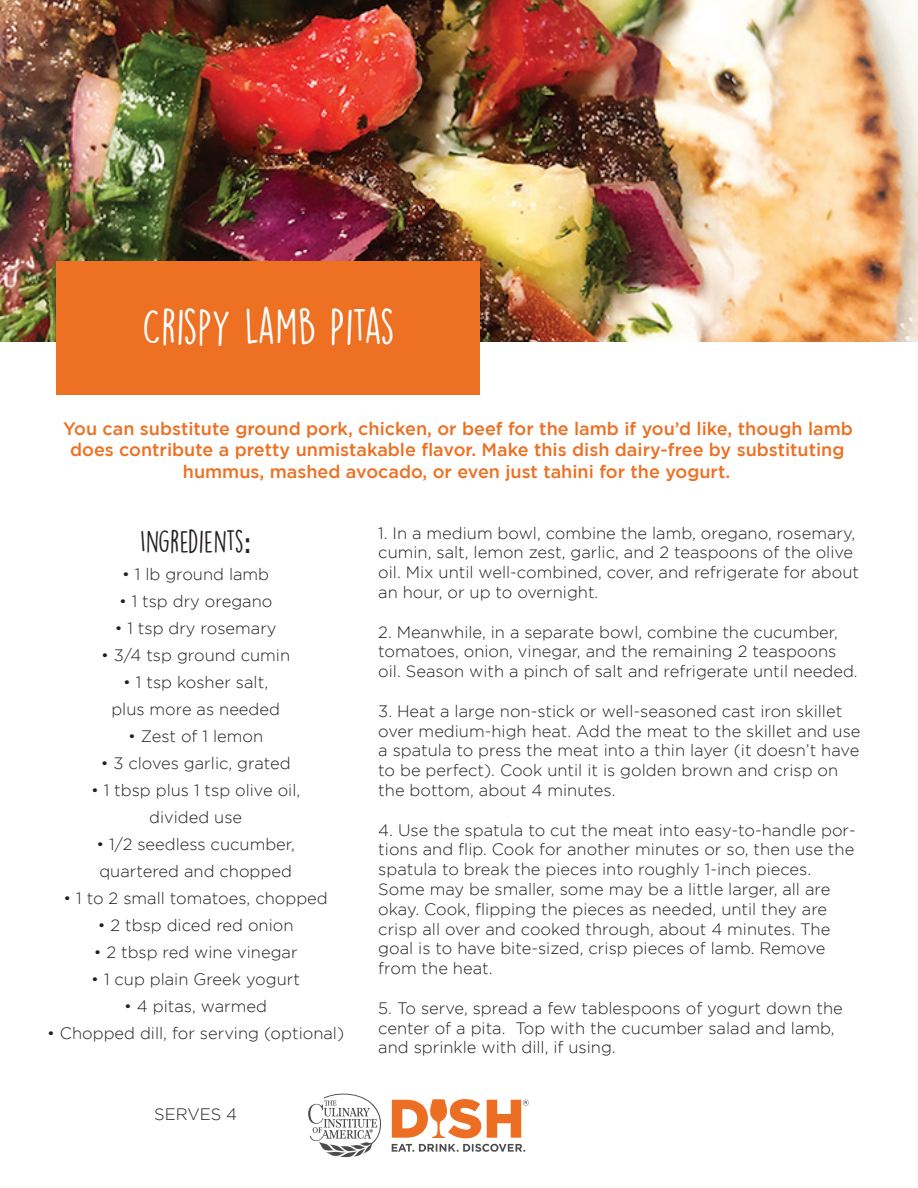
<style>
.page{position:relative;width:918px;height:1188px;background:#fff}
.page>*{position:absolute;margin:0;border:0;box-sizing:border-box;transform-origin:0 0}
.t1{font:45px "DK Lemon Yellow Sun";letter-spacing:-.01em;color:#fff}
.t2{font:28.5px "DK Lemon Yellow Sun";color:#231f20}
.t3{font:500 18px/21.6px "Gotham";color:#ed7023;text-align:center}
.t4{font:300 16.5px/19.8px "Gotham";color:#231f20}
.s1{font-family:"Raleway";font-weight:700}
</style>
<div class="page">
<img style="left:0;top:0;width:918px;height:341px">
<div style="left:56px;top:261px;width:424px;height:134px;background:#ed7023"></div>
<svg style="left:308px;top:1094px;width:73px;height:63px"></svg>
<svg style="left:392px;top:1144px;width:133px;height:8px"></svg>
<svg style="left:392px;top:1099px;width:137px;height:39px"></svg>
<h1 class="t1" style="left:142px;top:299px;width:254px">CRISPY LAMB PITAS</h1>
<p class="t3" style="left:63px;top:417px;width:791px">You can substitute ground pork, chicken, or beef for the lamb if you’d like, though lamb does contribute a pretty unmistakable flavor. Make this dish dairy-free by substituting hummus, mashed avocado, or even just tahini for the yogurt.</p>
<h2 class="t2" style="left:140px;top:524px;width:112px">INGREDIENTS<span class="s1">:</span></h2>
<p class="t4" style="left:122px;top:564px;width:148px">• 1 lb ground lamb</p>
<p class="t4" style="left:119px;top:591px;width:155px">• 1 tsp dry oregano</p>
<p class="t4" style="left:115px;top:618px;width:164px">• 1 tsp dry rosemary</p>
<p class="t4" style="left:101px;top:645px;width:190px">• 3/4 tsp ground cumin</p>
<p class="t4" style="left:111px;top:669px;width:170px;line-height:27px;text-align:center">• 1 tsp kosher salt, plus more as needed</p>
<p class="t4" style="left:128px;top:726px;width:136px">• Zest of 1 lemon</p>
<p class="t4" style="left:101px;top:753px;width:191px">• 3 cloves garlic, grated</p>
<p class="t4" style="left:91px;top:777px;width:211px;line-height:27px;text-align:center">• 1 tbsp plus 1 tsp olive oil, divided use</p>
<p class="t4" style="left:97px;top:831px;width:200px;line-height:27px">• 1/2 seedless cucumber, quartered and chopped</p>
<p class="t4" style="left:64px;top:888px;width:266px">• 1 to 2 small tomatoes, chopped</p>
<p class="t4" style="left:98px;top:915px;width:197px">• 2 tbsp diced red onion</p>
<p class="t4" style="left:94px;top:942px;width:206px">• 2 tbsp red wine vinegar</p>
<p class="t4" style="left:91px;top:969px;width:210px">• 1 cup plain Greek yogurt</p>
<p class="t4" style="left:124px;top:996px;width:144px">• 4 pitas, warmed</p>
<p class="t4" style="left:47px;top:1023px;width:298px">• Chopped dill, for serving (optional)</p>
<p class="t4" style="left:154px;top:1104px;width:85px">SERVES 4</p>
<p class="t4" style="left:378px;top:523px;width:482px">1. In a medium bowl, combine the lamb, oregano, rosemary, cumin, salt, lemon zest, garlic, and 2 teaspoons of the olive oil. Mix until well-combined, cover, and refrigerate for about an hour, or up to overnight.</p>
<p class="t4" style="left:378px;top:622px;width:481px">2. Meanwhile, in a separate bowl, combine the cucumber, tomatoes, onion, vinegar, and the remaining 2 teaspoons oil. Season with a pinch of salt and refrigerate until needed.</p>
<p class="t4" style="left:378px;top:701px;width:484px">3. Heat a large non-stick or well-seasoned cast iron skillet over medium-high heat. Add the meat to the skillet and use a spatula to press the meat into a thin layer (it doesn’t have to be perfect). Cook until it is golden brown and crisp on the bottom, about 4 minutes.</p>
<p class="t4" style="left:378px;top:820px;width:479px">4. Use the spatula to cut the meat into easy-to-handle por&shy;tions and flip. Cook for another minutes or so, then use the spatula to break the pieces into roughly 1-inch pieces.<br>Some may be smaller, some may be a little larger, all are okay. Cook, flipping the pieces as needed, until they are crisp all over and cooked through, about 4 minutes. The goal is to have bite-sized, crisp pieces of lamb. Remove from the heat.</p>
<p class="t4" style="left:378px;top:998px;width:466px">5. To serve, spread a few tablespoons of yogurt down the center of a pita. Top with the cucumber salad and lamb, and sprinkle with dill, if using.</p>
</div>
